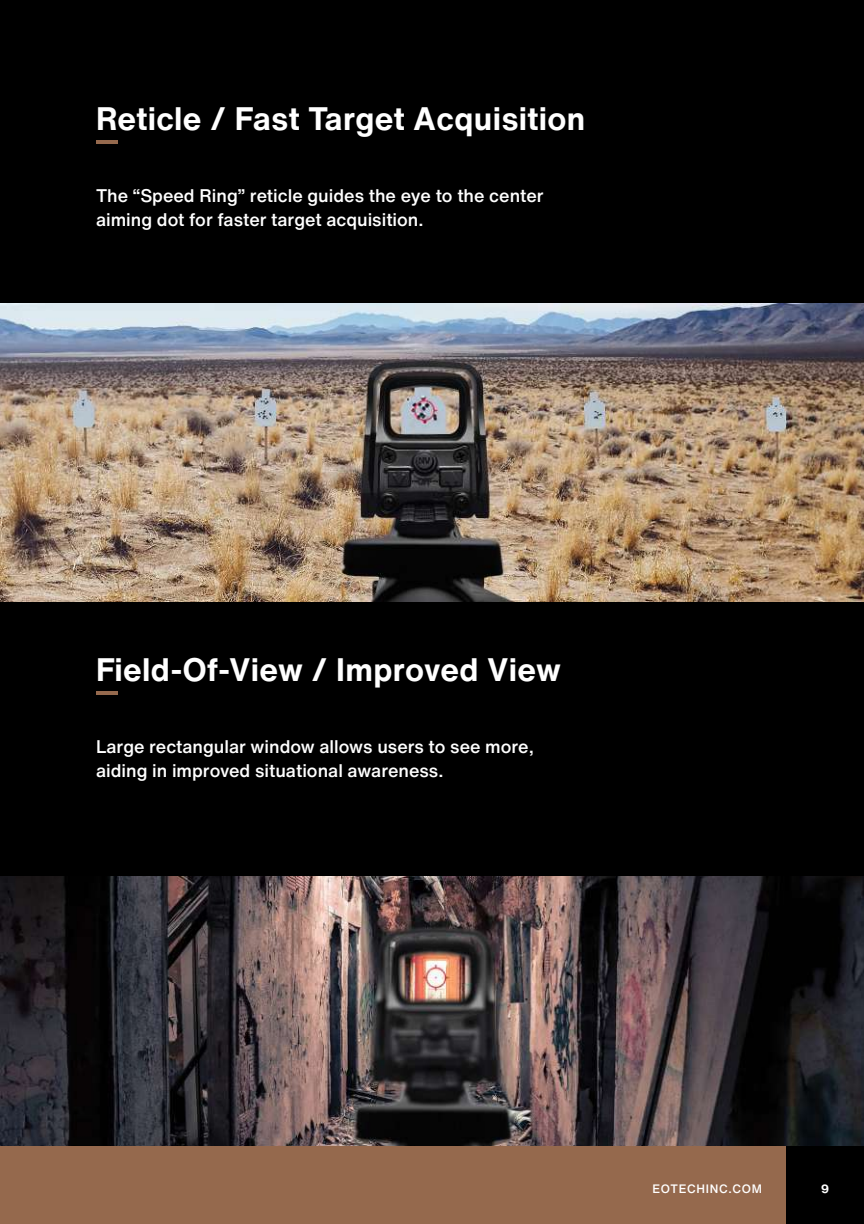
<style>
.page{position:relative;width:864px;height:1224px;background:#fff}
.page>*{position:absolute;margin:0;border:0;box-sizing:border-box;transform-origin:0 0}
.t1{font:700 32px "Helvetica Now Text";letter-spacing:.01em;color:#fff}
.t2{font:500 18px/24px "Helvetica Now Text";color:#fff}
.t3{font:500 12px "Helvetica Now Text";letter-spacing:.06em;color:#fff}
.t4{font:700 12px "Helvetica Now Text";color:#fff}
</style>
<div class="page">
<div style="left:0;top:0;width:864px;height:1146px;background:#000"></div>
<img style="left:0;top:304px;width:864px;height:297px">
<hr style="left:96px;top:140px;width:22px;height:4px;background:#95694d">
<hr style="left:96px;top:691px;width:22px;height:4px;background:#95694d">
<img style="left:0;top:876px;width:864px;height:270px">
<div style="left:0;top:1146px;width:786px;height:78px;background:#95694d"></div>
<div style="left:786px;top:1146px;width:78px;height:78px;background:#000"></div>
<h1 class="t1" style="left:96px;top:95px;width:491px">Reticle / Fast Target Acquisition</h1>
<p class="t2" style="left:96px;top:183px;width:449px">The “Speed Ring” reticle guides the eye to the center aiming dot for faster target acquisition.</p>
<h1 class="t1" style="left:96px;top:645px;width:466px">Field-Of-View / Improved View</h1>
<p class="t2" style="left:96px;top:734px;width:439px">Large rectangular window allows users to see more, aiding in improved situational awareness.</p>
<p class="t3" style="left:652px;top:1179px;width:111px">EOTECHINC.COM</p>
<p class="t4" style="left:821px;top:1179px;width:9px">9</p>
</div>
